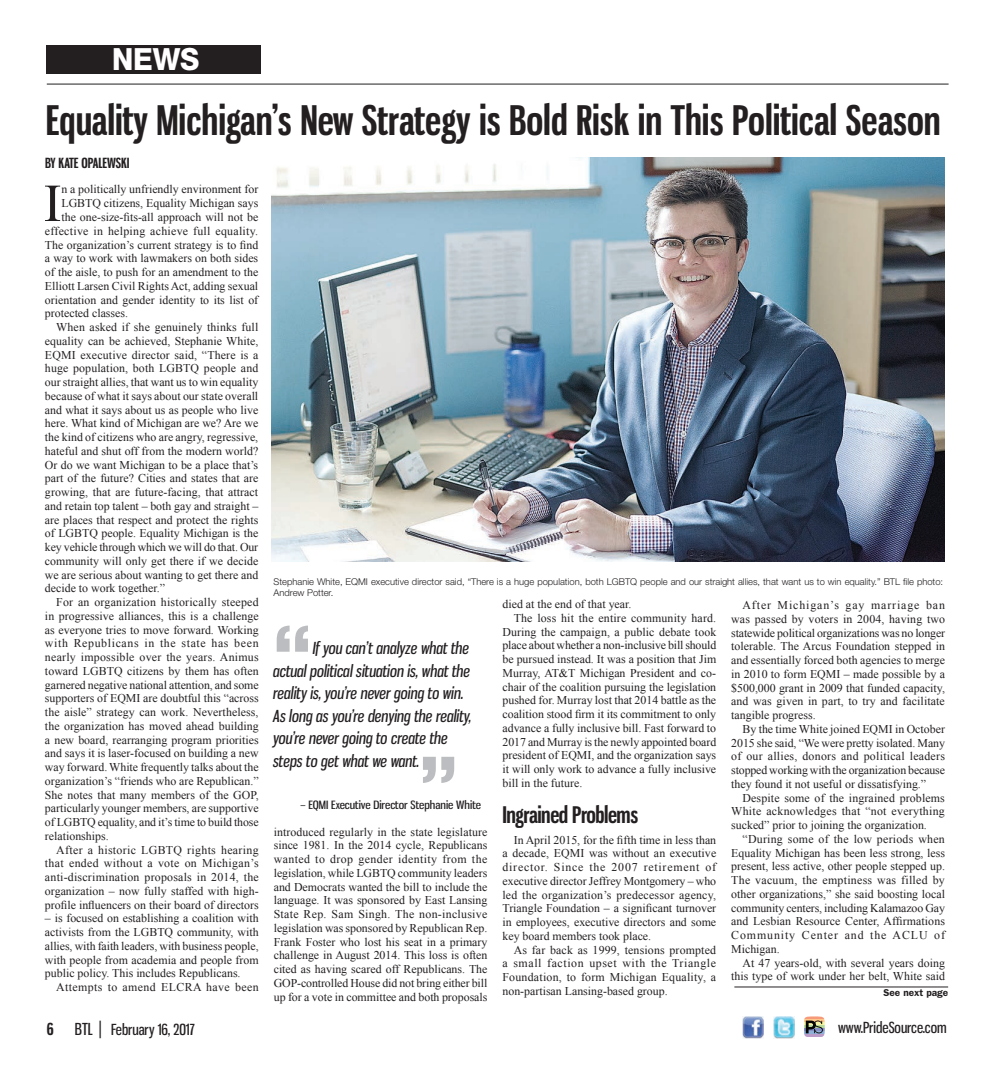
<style>
.page{position:relative;width:990px;height:1080px;background:#fff}
.page>*{position:absolute;margin:0;border:0;box-sizing:border-box;transform-origin:0 0}
.Pull_Quote_W__Quotes{font:800 condensed 75px "Helvetica Neue LT Std";color:#bcbdc0;scale:1.1 1}
.Body_Copy_-_DropCap{font:53.38px "Times New Roman";color:#231f20}
.Headline_2_-_Small{font:700 40px "Gnuolane Rg";color:#231f20}
.Breif_Box_Title{font:800 30.62px "Helvetica Neue";color:#fff;scale:.94 1}
.t1{font:700 22.5px "Gnuolane Rg";letter-spacing:-.02em;color:#231f20}
.Pull_Quote_W__Quotes-2{font:italic 16.25px/22.5px "Gnuolane Rg";color:#231f20}
.t2{font:700 16.25px "Gnuolane Rg";color:#231f20}
.t3{font:15px "Gnuolane Rg";color:#231f20}
.ByLine_New{font:700 13.75px "Gnuolane Rg";color:#231f20}
.Body_Copy{font:11.88px/13.8px "Times New Roman";color:#231f20;text-align:justify}
.Body_Copy_-_DropCap-2{font:11.88px "Times New Roman";color:#231f20}
.Body_Copy_-_DropCap-3{font:11.88px "Times New Roman";letter-spacing:.025em;color:#231f20}
.Body_Copy-2{font:11.88px "Times New Roman";letter-spacing:.035em;color:#231f20}
.Pull_Quote_Byline{font:11.25px "Gnuolane Rg";color:#231f20;scale:1.14 1}
.Continued_on{font:600 10px "Franklin Gothic";color:#231f20}
.Photo_Caption_-_off{font:300 9.38px/11.2px "Helvetica Neue LT Std";color:#231f20}
.s1{font-size:16.25px}
.s2{font-size:17.5px}
</style>
<div class="page">
<img style="left:773px;top:1016px;width:22px;height:22px">
<img style="left:742px;top:1016px;width:22px;height:22px">
<hr style="left:804px;top:1016px;width:21px;height:3px;background:#f69a7a">
<hr style="left:804px;top:1019px;width:21px;height:3px;background:#fdc88a">
<hr style="left:804px;top:1022px;width:21px;height:3px;background:#f6f3a2">
<hr style="left:804px;top:1025px;width:21px;height:3px;background:#b7d99b">
<hr style="left:804px;top:1028px;width:21px;height:3px;background:#868fc4">
<hr style="left:804px;top:1031px;width:21px;height:3px;background:#8fafd8">
<hr style="left:804px;top:1034px;width:21px;height:3px;background:#bb9cc9">
<svg style="left:806px;top:1021px;width:17px;height:12px"></svg>
<hr style="left:47px;top:84px;width:902px;height:1px;background:#231f20">
<div style="left:47px;top:45px;width:214px;height:29px;background:#231f20"></div>
<img style="left:272px;top:158px;width:673px;height:403px">
<hr style="left:734px;top:987px;width:214px;height:1px;background:#231f20">
<p class="Breif_Box_Title" style="left:112px;top:41px;width:94px">NEWS</p>
<p class="Headline_2_-_Small" style="left:46px;top:96px;width:897px">Equality Michigan’s New Strategy is Bold Risk in This Political Season</p>
<p class="ByLine_New" style="left:45px;top:155px;width:86px">BY KATE OPALEWSKI</p>
<p class="Body_Copy_-_DropCap" style="left:44px;top:167px;width:19px">I</p>
<p class="Body_Copy_-_DropCap-2" style="left:61px;top:182px;width:198px">n a politically unfriendly environment for</p>
<p class="Body_Copy_-_DropCap-2" style="left:61px;top:195px;width:198px">LGBTQ citizens, Equality Michigan says</p>
<p class="Body_Copy_-_DropCap-2" style="left:61px;top:209px;width:198px">the one-size-fits-all approach will not be</p>
<p class="Body_Copy_-_DropCap-3" style="left:45px;top:223px;width:215px">effective in helping achieve full equality.</p>
<p class="Body_Copy_-_DropCap-2" style="left:45px;top:237px;width:215px">The organization’s current strategy is to find</p>
<p class="Body_Copy_-_DropCap-2" style="left:45px;top:250px;width:215px">a way to work with lawmakers on both sides</p>
<p class="Body_Copy_-_DropCap-2" style="left:45px;top:264px;width:215px">of the aisle, to push for an amendment to the</p>
<p class="Body_Copy_-_DropCap-2" style="left:45px;top:278px;width:215px">Elliott Larsen Civil Rights Act, adding sexual</p>
<p class="Body_Copy_-_DropCap-2" style="left:45px;top:292px;width:215px">orientation and gender identity to its list of</p>
<p class="Body_Copy_-_DropCap-2" style="left:45px;top:305px;width:85px">protected classes.</p>
<p class="Body_Copy" style="left:45px;top:320px;width:215px;text-indent:11px">When asked if she genuinely thinks full equality can be achieved, Stephanie White, EQMI executive director said, “There is a huge population, both LGBTQ people and our straight allies, that want us to win equality because of what it says about our state overall and what it says about us as people who live here. What kind of Michigan are we? Are we the kind of citizens who are angry, regressive, hateful and shut off from the modern world?<br>Or do we want Michigan to be a place that’s part of the future? Cities and states that are growing, that are future-facing, that attract and retain top talent – both gay and straight – are places that respect and protect the rights of LGBTQ people. Equality Michigan is the key vehicle through which we will do that. Our community will only get there if we decide we are serious about wanting to get there and decide to work together.”</p>
<p class="Body_Copy" style="left:45px;top:595px;width:215px;text-indent:11px">For an organization historically steeped in progressive alliances, this is a challenge as everyone tries to move forward. Working with Republicans in the state has been nearly impossible over the years. Animus toward LGBTQ citizens by them has often garnered negative national attention, and some supporters of EQMI are doubtful this “across the aisle” strategy can work. Nevertheless, the organization has moved ahead building a new board, rearranging program priorities and says it is laser-focused on building a new way forward. White frequently talks about the organization’s “friends who are Republican.” She notes that many members of the GOP, particularly younger members, are supportive of LGBTQ equality, and it’s time to build those relationships.</p>
<p class="Body_Copy" style="left:45px;top:843px;width:215px;text-indent:11px">After a historic LGBTQ rights hearing that ended without a vote on Michigan’s anti-discrimination proposals in 2014, the organization – now fully staffed with high&shy;profile influencers on their board of directors</p>
<p class="Body_Copy" style="left:45px;top:911px;width:215px">– is focused on establishing a coalition with activists from the LGBTQ community, with allies, with faith leaders, with business people, with people from academia and people from public policy. This includes Republicans.</p>
<p class="Body_Copy-2" style="left:56px;top:979px;width:204px">Attempts to amend ELCRA have been</p>
<p class="Photo_Caption_-_off" style="left:274px;top:576px;width:671px">Stephanie White, EQMI executive director said, “There is a huge population, both LGBTQ people and our straight allies, that want us to win equality.” BTL file photo:<br>Andrew Potter.</p>
<p class="Pull_Quote_W__Quotes" style="left:272px;top:606px;width:38px">“</p>
<p class="Pull_Quote_W__Quotes-2" style="left:272px;top:637px;width:200px;text-indent:40px">If you can’t analyze what the actual political situation is, what the reality is, you’re never going to win.<br>As long as you’re denying the reality, you’re never going to create the steps to get what we want.</p>
<p class="Pull_Quote_Byline" style="left:301px;top:798px;width:160px">– EQMI Executive Director Stephanie White</p>
<p class="Pull_Quote_W__Quotes" style="left:419px;top:737px;width:38px">”</p>
<p class="Body_Copy" style="left:274px;top:825px;width:215px">introduced regularly in the state legislature since 1981. In the 2014 cycle, Republicans wanted to drop gender identity from the legislation, while LGBTQ community leaders and Democrats wanted the bill to include the language. It was sponsored by East Lansing State Rep. Sam Singh. The non-inclusive legislation was sponsored by Republican Rep.<br>Frank Foster who lost his seat in a primary challenge in August 2014. This loss is often cited as having scared off Republicans. The GOP-controlled House did not bring either bill up for a vote in committee and both proposals</p>
<p class="Body_Copy" style="left:502px;top:597px;width:130px">died at the end of that year.</p>
<p class="Body_Copy" style="left:502px;top:611px;width:215px;text-indent:11px">The loss hit the entire community hard.<br>During the campaign, a public debate took place about whether a non-inclusive bill should be pursued instead. It was a position that Jim Murray, AT&amp;T Michigan President and co&shy;chair of the coalition pursuing the legislation pushed for. Murray lost that 2014 battle as the coalition stood firm it its commitment to only advance a fully inclusive bill. Fast forward to 2017 and Murray is the newly appointed board president of EQMI, and the organization says it will only work to advance a fully inclusive bill in the future.</p>
<p class="t1" style="left:502px;top:801px;width:137px">Ingrained Problems</p>
<p class="Body_Copy" style="left:503px;top:833px;width:215px;text-indent:11px">In April 2015, for the fifth time in less than a decade, EQMI was without an executive director. Since the 2007 retirement of executive director Jeffrey Montgomery – who led the organization’s predecessor agency, Triangle Foundation – a significant turnover in employees, executive directors and some key board members took place.</p>
<p class="Body_Copy" style="left:503px;top:943px;width:215px;text-indent:11px">As far back as 1999, tensions prompted a small faction upset with the Triangle Foundation, to form Michigan Equality, a non-partisan Lansing-based group.</p>
<p class="Body_Copy" style="left:731px;top:598px;width:215px;text-indent:11px">After Michigan’s gay marriage ban was passed by voters in 2004, having two statewide political organizations was no longer tolerable. The Arcus Foundation stepped in and essentially forced both agencies to merge in 2010 to form EQMI – made possible by a $500,000 grant in 2009 that funded capacity, and was given in part, to try and facilitate tangible progress.</p>
<p class="Body_Copy" style="left:731px;top:722px;width:215px;text-indent:11px">By the time White joined EQMI in October 2015 she said, “We were pretty isolated. Many of our allies, donors and political leaders stopped working with the organization because they found it not useful or dissatisfying.”</p>
<p class="Body_Copy" style="left:731px;top:791px;width:215px;text-indent:11px">Despite some of the ingrained problems White acknowledges that “not everything sucked” prior to joining the organization.</p>
<p class="Body_Copy" style="left:731px;top:832px;width:215px;text-indent:11px">“During some of the low periods when Equality Michigan has been less strong, less present, less active, other people stepped up.<br>The vacuum, the emptiness was filled by other organizations,” she said boosting local community centers, including Kalamazoo Gay and Lesbian Resource Center, Affirmations Community Center and the ACLU of Michigan.</p>
<p class="Body_Copy" style="left:731px;top:956px;width:215px;text-align:right">At 47 years-old, with several years doing this type of work under her belt, White said</p>
<p class="Continued_on" style="left:884px;top:987px;width:66px">See next page</p>
<p class="t2" style="left:47px;top:1019px;width:8px">6</p>
<p class="t3" style="left:75px;top:1021px;width:121px"><span class="s1">BTL</span> <span class="s2">|</span> February 16, 2017</p>
<p class="t3" style="left:838px;top:1019px;width:110px">www.PrideSource.com</p>
</div>
